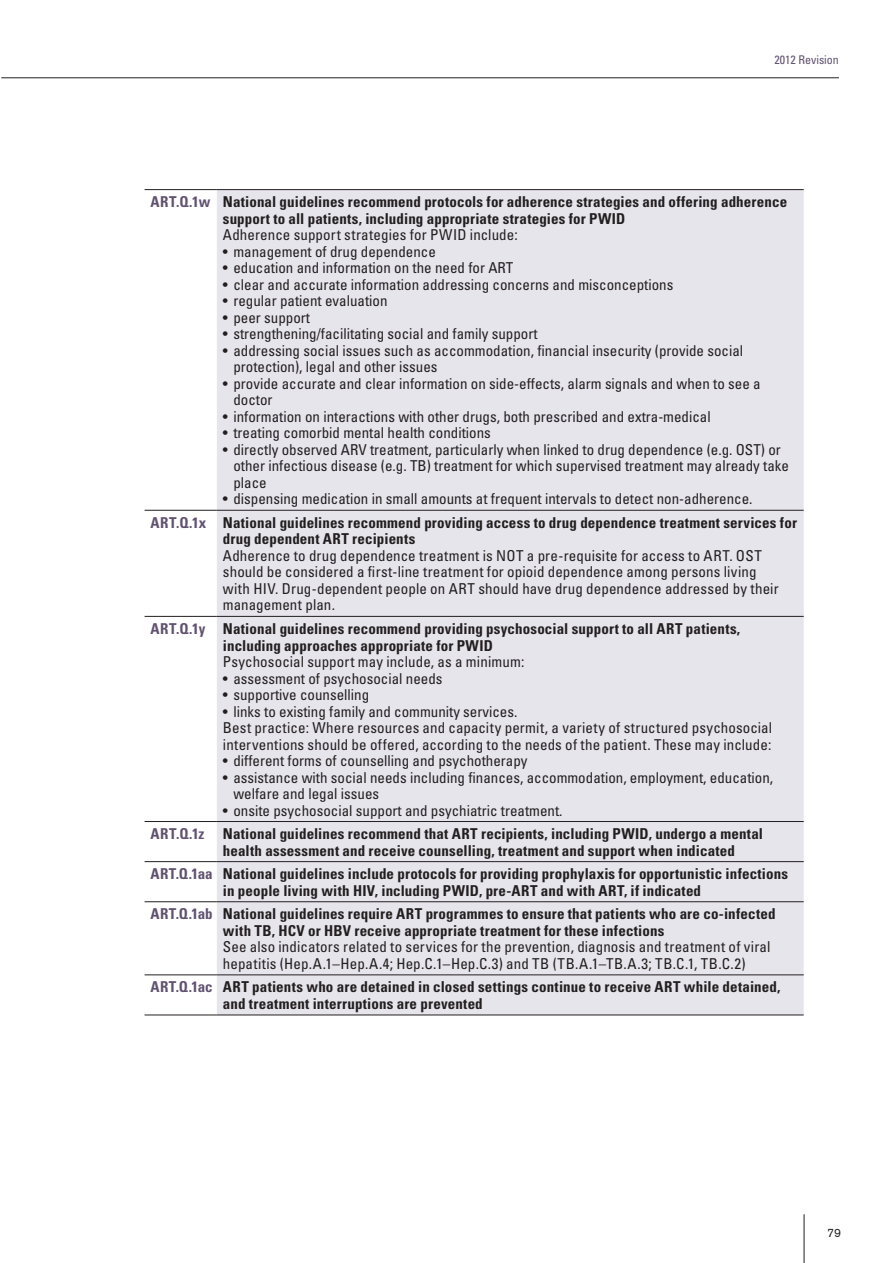
<style>
.page{position:relative;width:893px;height:1263px;background:#fff}
.page>*{position:absolute;margin:0;border:0;box-sizing:border-box;transform-origin:0 0}
.t1{font:condensed 15px/16.5px "Univers";color:#231f20}
.t2{font:700 condensed 15px/23.5px "Univers";letter-spacing:.01em;color:#231f20}
.t3{font:condensed 12px "Univers";color:#605270}
.t4{font:12px "Akzidenz Grotesk BQ";color:#231f20}
.s1{color:#605270}
.s2{font-weight:400}
</style>
<div class="page">
<div style="left:217px;top:190px;width:587px;height:824px;background:#e7e5ec"></div>
<hr style="left:145px;top:189px;width:72px;height:1px;background:#231f20">
<hr style="left:145px;top:510px;width:72px;height:1px;background:#231f20">
<hr style="left:217px;top:510px;width:587px;height:1px;background:#231f20">
<hr style="left:145px;top:616px;width:72px;height:1px;background:#231f20">
<hr style="left:217px;top:616px;width:587px;height:1px;background:#231f20">
<hr style="left:145px;top:821px;width:72px;height:1px;background:#231f20">
<hr style="left:217px;top:821px;width:587px;height:1px;background:#231f20">
<hr style="left:145px;top:861px;width:72px;height:1px;background:#231f20">
<hr style="left:217px;top:861px;width:587px;height:1px;background:#231f20">
<hr style="left:145px;top:901px;width:72px;height:1px;background:#231f20">
<hr style="left:217px;top:901px;width:587px;height:1px;background:#231f20">
<hr style="left:145px;top:974px;width:72px;height:1px;background:#231f20">
<hr style="left:217px;top:974px;width:587px;height:1px;background:#231f20">
<hr style="left:145px;top:1014px;width:72px;height:1px;background:#231f20">
<hr style="left:217px;top:1014px;width:587px;height:1px;background:#231f20">
<hr style="left:217px;top:189px;width:587px;height:1px;background:#231f20">
<hr style="left:1px;top:78px;width:838px;height:1px;background:#231f20">
<hr style="left:804px;top:1214px;width:1px;height:49px;background:#231f20">
<p class="t3" style="left:774px;top:52px;width:66px">2012 Revision</p>
<p class="t2" style="left:223px;top:193px;width:566px;line-height:16.5px;text-indent:-72px"><span class="s1">ART.Q.1w</span> National guidelines recommend protocols for adherence strategies and offering adherence support to all patients, including appropriate strategies for PWID</p>
<p class="t1" style="left:223px;top:226px;width:296px">Adherence support strategies for PWID include:</p>
<p class="t1" style="left:223px;top:243px;width:214px">• management of drug dependence</p>
<p class="t1" style="left:223px;top:259px;width:275px">• education and information on the need for ART</p>
<p class="t1" style="left:223px;top:276px;width:452px">• clear and accurate information addressing concerns and misconceptions</p>
<p class="t1" style="left:223px;top:292px;width:166px">• regular patient evaluation</p>
<p class="t1" style="left:223px;top:309px;width:89px">• peer support</p>
<p class="t1" style="left:223px;top:325px;width:316px">• strengthening/facilitating social and family support</p>
<p class="t1" style="left:233px;top:342px;width:511px;text-indent:-10px">• addressing social issues such as accommodation, financial insecurity (provide social protection), legal and other issues</p>
<p class="t1" style="left:233px;top:375px;width:529px;text-indent:-10px">• provide accurate and clear information on side-effects, alarm signals and when to see a doctor</p>
<p class="t1" style="left:223px;top:408px;width:489px">• information on interactions with other drugs, both prescribed and extra-medical</p>
<p class="t1" style="left:223px;top:424px;width:269px">• treating comorbid mental health conditions</p>
<p class="t1" style="left:223px;top:441px;width:128px">• directly observed ARV</p>
<p class="t1" style="left:233px;top:441px;width:557px;text-indent:137px">treatment, particularly when linked to drug dependence (e.g. OST) or other infectious disease (e.g. TB) treatment for which supervised treatment may already take place</p>
<p class="t2" style="left:151px;top:487px;width:648px;text-indent:72px"><span class="s2">• dispensing medication in small amounts at frequent intervals to detect non-adherence.<br></span><span class="s1">ART.Q.1x</span> National guidelines recommend providing access to drug dependence treatment services for</p>
<p class="t2" style="left:223px;top:527px;width:194px">drug dependent ART recipients</p>
<p class="t1" style="left:223px;top:547px;width:283px">Adherence to drug dependence treatment is NOT</p>
<p class="t1" style="left:223px;top:547px;width:535px;text-indent:304px">a pre-requisite for access to ART. OST should be considered a first-line treatment for opioid dependence among persons living with HIV. Drug-dependent people on ART</p>
<p class="t1" style="left:478px;top:580px;width:302px">should have drug dependence addressed by their</p>
<p class="t2" style="left:151px;top:593px;width:591px;text-indent:72px"><span class="s2">management plan.<br></span><span class="s1">ART.Q.1y</span> National guidelines recommend providing psychosocial support to all ART patients,</p>
<p class="t2" style="left:223px;top:633px;width:264px">including approaches appropriate for PWID</p>
<p class="t1" style="left:223px;top:653px;width:303px">Psychosocial support may include, as a minimum:</p>
<p class="t1" style="left:223px;top:669px;width:221px">• assessment of psychosocial needs</p>
<p class="t1" style="left:223px;top:686px;width:148px">• supportive counselling</p>
<p class="t1" style="left:223px;top:702px;width:551px">• links to existing family and community services.<br>Best practice: Where resources and capacity permit, a variety of structured psychosocial interventions should be offered, according to the needs of the patient. These may include:</p>
<p class="t1" style="left:223px;top:752px;width:306px">• different forms of counselling and psychotherapy</p>
<p class="t1" style="left:233px;top:768px;width:541px;text-indent:-10px">• assistance with social needs including finances, accommodation, employment, education, welfare and legal issues</p>
<p class="t2" style="left:151px;top:798px;width:614px;text-indent:72px"><span class="s2">• onsite psychosocial support and psychiatric treatment.<br></span><span class="s1">ART.Q.1z</span> National guidelines recommend that ART recipients, including PWID, undergo a mental</p>
<p class="t2" style="left:151px;top:838px;width:639px;text-indent:72px">health assessment and receive counselling, treatment and support when indicated<br><span class="s1">ART.Q.1aa</span> National guidelines include protocols for providing prophylaxis for opportunistic infections</p>
<p class="t2" style="left:151px;top:878px;width:626px;text-align:center">in people living with HIV, including PWID, pre-ART and with ART, if indicated<br><span class="s1">ART.Q.1ab</span> National guidelines require ART programmes to ensure that patients who are co-infected</p>
<p class="t2" style="left:223px;top:918px;width:111px">with TB, HCV or HBV</p>
<p class="t2" style="left:354px;top:918px;width:312px">receive appropriate treatment for these infections</p>
<p class="t1" style="left:223px;top:938px;width:549px">See also indicators related to services for the prevention, diagnosis and treatment of viral hepatitis (Hep.A.1–Hep.A.4; Hep.C.1–Hep.C.3) and TB (TB.A.1–TB.A.3; TB.C.1, TB.C.2)</p>
<p class="t2" style="left:223px;top:979px;width:559px;line-height:16.5px;text-indent:-72px"><span class="s1">ART.Q.1ac</span> ART patients who are detained in closed settings continue to receive ART while detained, and treatment interruptions are prevented</p>
<p class="t4" style="left:827px;top:1225px;width:15px">79</p>
</div>
